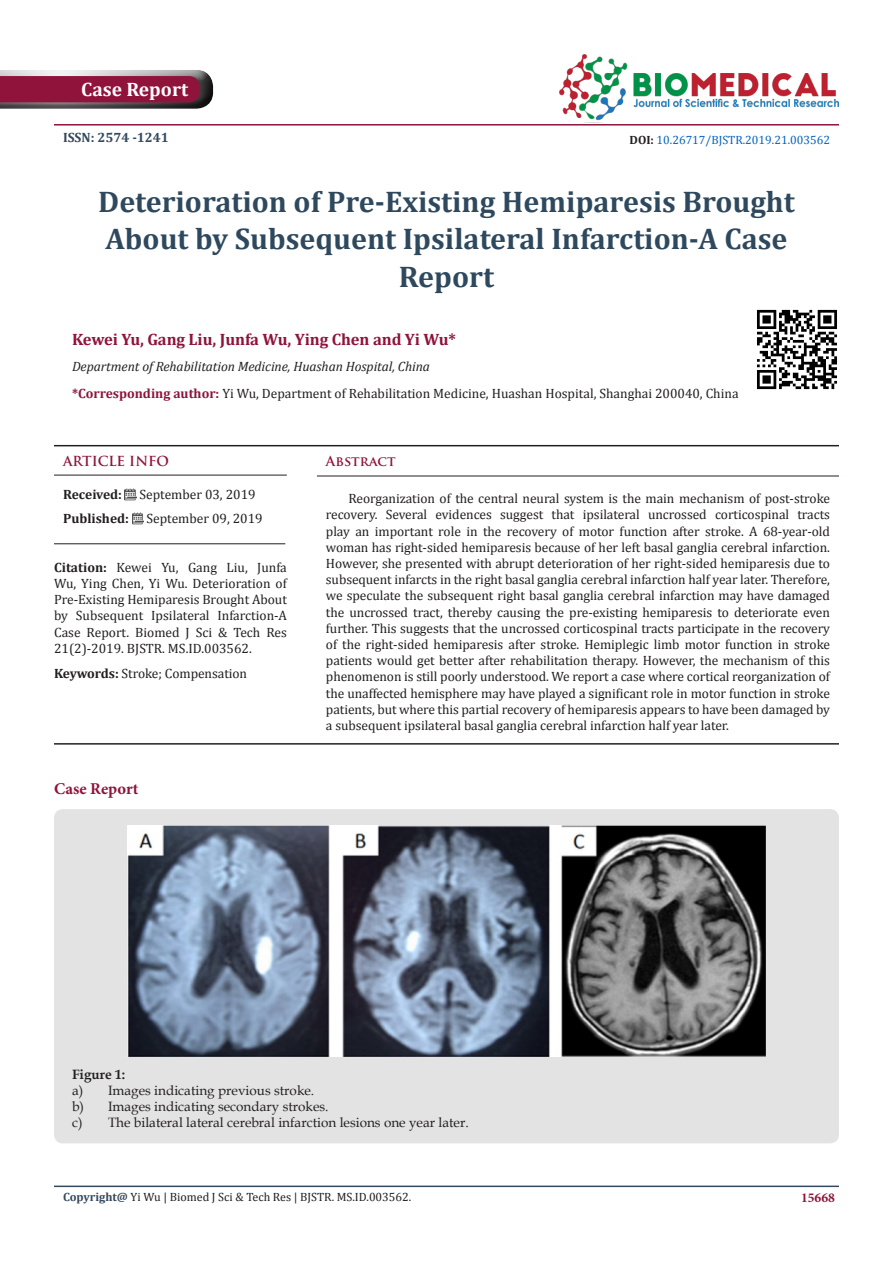
<style>
.page{position:relative;width:893px;height:1263px;background:#fff}
.page>*{position:absolute;margin:0;border:0;box-sizing:border-box;transform-origin:0 0}
.t1{font:700 30px/37.5px "Cambria";color:#2e495e;text-align:center}
.t2{font:700 19.5px "Cambria";color:#fff}
.t3{font:700 16.5px "Cambria";letter-spacing:-.005em;color:#8f133a}
.t4{font:700 16.5px "Minion Pro";letter-spacing:.005em;color:#8f133a}
.t5{font:13.5px/16.2px "Cambria";color:#231f20;text-align:justify}
.t6{font:13.5px/16.2px "Book Antiqua";color:#231f20}
.t7{font:italic 13.5px "Cambria";letter-spacing:-.005em;color:#231f20}
.t8{font:700 13.5px "Cambria";color:#231f20}
.t9{font:700 13.5px "Trajan Pro";color:#8f133a}
.t10{font:700 13.5px "Cambria";color:#34495e}
.t11{font:700 13.5px "Minion Pro";color:#8f133a}
.t12{font:12px "Cambria";color:#231f20}
.t13{font:12px "Cambria";color:#0563c1}
.s1{font-weight:700;color:#231f20}
.s2{font-weight:700;color:#8f133a}
.s3{font-weight:700}
.s4{font-weight:700;color:#34495e}
</style>
<div class="page">
<hr style="left:54px;top:1185px;width:785px;height:2px;background:#34495e">
<svg style="left:0;top:70px;width:213px;height:39px;background:#8b3d56"></svg>
<img style="left:559px;top:54px;width:280px;height:67px">
<hr style="left:54px;top:124px;width:785px;height:2px;background:#8f133a">
<div style="left:54px;top:809px;width:785px;height:334px;background:#e3e3e3;border-radius:9px"></div>
<img style="left:128px;top:825px;width:637px;height:231px">
<svg style="left:125px;top:489px;width:11px;height:11px"></svg>
<svg style="left:132px;top:512px;width:12px;height:12px"></svg>
<hr style="left:54px;top:475px;width:233px;height:1px;background:#231f20">
<hr style="left:54px;top:445px;width:785px;height:1px;background:#231f20">
<hr style="left:317px;top:476px;width:522px;height:1px;background:#231f20">
<hr style="left:54px;top:743px;width:785px;height:2px;background:#231f20">
<hr style="left:54px;top:543px;width:231px;height:1px;background:#231f20">
<img style="left:757px;top:309px;width:80px;height:81px">
<p class="t2" style="left:81px;top:76px;width:108px">Case Report</p>
<p class="t10" style="left:63px;top:127px;width:107px">ISSN: 2574 -1241</p>
<p class="t13" style="left:630px;top:133px;width:202px"><span class="s1">DOI:</span> 10.26717/BJSTR.2019.21.003562</p>
<p class="t1" style="left:98px;top:182px;width:698px">Deterioration of Pre-Existing Hemiparesis Brought<br>About by Subsequent Ipsilateral Infarction-A Case<br>Report</p>
<p class="t3" style="left:72px;top:327px;width:385px">Kewei Yu, Gang Liu, Junfa Wu, Ying Chen and Yi Wu*</p>
<p class="t7" style="left:72px;top:357px;width:360px">Department of Rehabilitation Medicine, Huashan Hospital, China</p>
<p class="t5" style="left:72px;top:385px;width:668px"><span class="s2">*Corresponding author:</span> Yi Wu, Department of Rehabilitation Medicine, Huashan Hospital, Shanghai 200040, China</p>
<p class="t9" style="left:63px;top:453px;width:108px">ARTICLE INFO</p>
<p class="t9" style="left:326px;top:452px;width:71px">Abstract</p>
<p class="t5" style="left:326px;top:490px;width:506px;text-indent:22px">Reorganization of the central neural system is the main mechanism of post-stroke recovery. Several evidences suggest that ipsilateral uncrossed corticospinal tracts play an important role in the recovery of motor function after stroke. A 68-year-old woman has right-sided hemiparesis because of her left basal ganglia cerebral infarction.<br>However, she presented with abrupt deterioration of her right-sided hemiparesis due to subsequent infarcts in the right basal ganglia cerebral infarction half year later. Therefore, we speculate the subsequent right basal ganglia cerebral infarction may have damaged the uncrossed tract, thereby causing the pre-existing hemiparesis to deteriorate even further. This suggests that the uncrossed corticospinal tracts participate in the recovery of the right-sided hemiparesis after stroke. Hemiplegic limb motor function in stroke patients would get better after rehabilitation therapy. However, the mechanism of this phenomenon is still poorly understood. We report a case where cortical reorganization of the unaffected hemisphere may have played a significant role in motor function in stroke patients, but where this partial recovery of hemiparesis appears to have been damaged by a subsequent ipsilateral basal ganglia cerebral infarction half year later.</p>
<p class="t8" style="left:63px;top:485px;width:60px">Received:</p>
<p class="t5" style="left:139px;top:486px;width:118px">September 03, 2019</p>
<p class="t8" style="left:63px;top:509px;width:67px">Published:</p>
<p class="t5" style="left:146px;top:510px;width:118px">September 09, 2019</p>
<p class="t5" style="left:54px;top:559px;width:234px"><span class="s3">Citation:</span> Kewei Yu, Gang Liu, Junfa Wu, Ying Chen, Yi Wu. Deterioration of Pre-Existing Hemiparesis Brought About by Subsequent Ipsilateral Infarction-A Case Report. Biomed J Sci &amp; Tech Res 21(2)-2019. BJSTR. MS.ID.003562.</p>
<p class="t5" style="left:54px;top:665px;width:195px"><span class="s3">Keywords:</span> Stroke; Compensation</p>
<p class="t4" style="left:54px;top:777px;width:86px">Case Report</p>
<p class="t6" style="left:72px;top:1066px;width:398px"><span class="s3">Figure 1:<br></span>a) Images indicating previous stroke.<br>b) Images indicating secondary strokes.<br>c) The bilateral lateral cerebral infarction lesions one year later.</p>
<p class="t12" style="left:63px;top:1190px;width:350px"><span class="s4">Copyright@</span> Yi Wu | Biomed J Sci &amp; Tech Res | BJSTR. MS.ID.003562.</p>
<p class="t11" style="left:801px;top:1188px;width:35px">15668</p>
</div>
